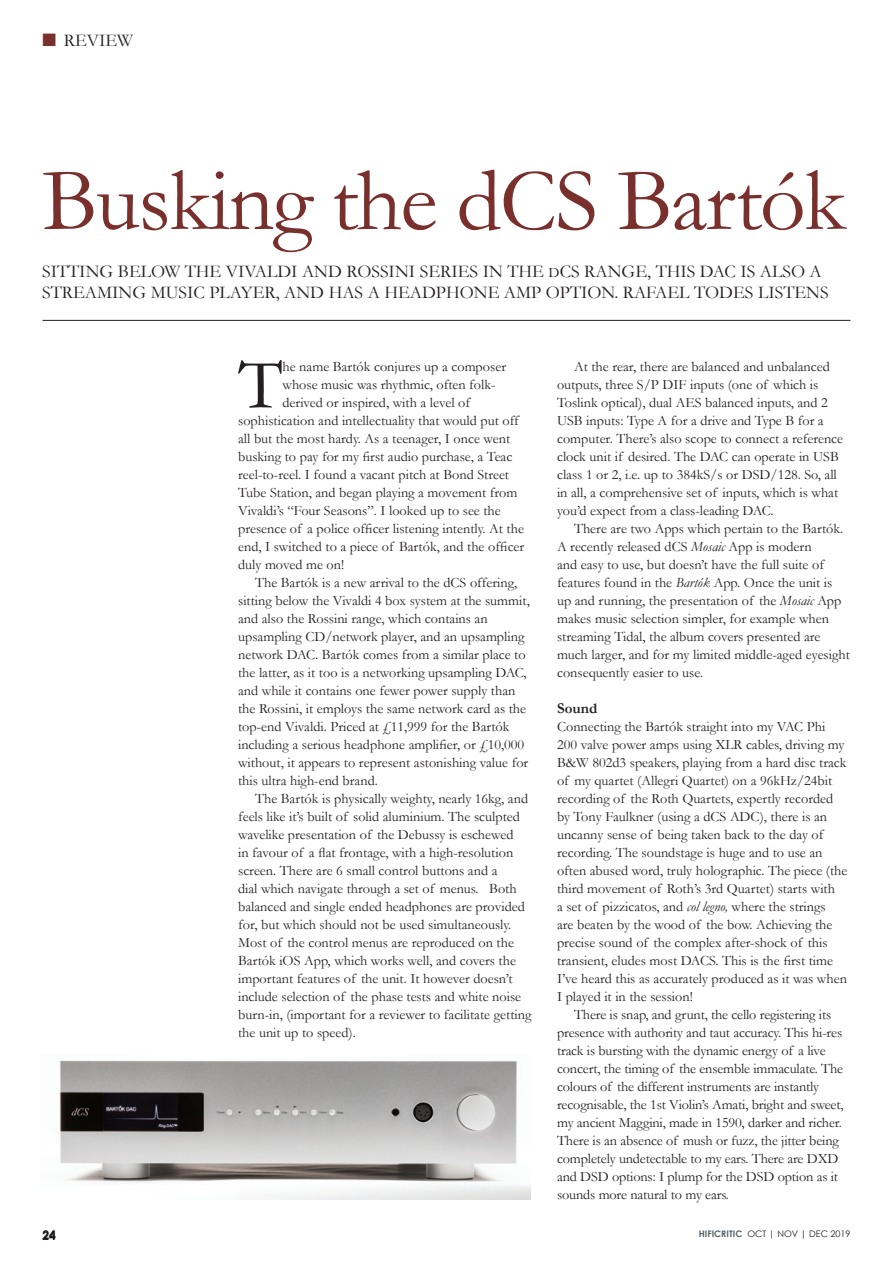
<style>
.page{position:relative;width:893px;height:1263px;background:#fff}
.page>*{position:absolute;margin:0;border:0;box-sizing:border-box;transform-origin:0 0}
.Body_text_AGP{font:90px "Garamond";letter-spacing:-.02em;color:#792f2b}
.Body_text_AGP-2{font:72px "Garamond";color:#231f20}
.Body_text_AGP-3{font:18px/21px "Garamond";color:#231f20}
.heading_3{font:18px "Garamond";color:#231f20}
.Body_text_AGP-4{font:700 15px "Garamond";color:#231f20}
.Body_text_AGP-5{font:14.25px/18px "Garamond";color:#231f20}
.captions{font:700 12px "Century Gothic";color:#231f20}
.t1{font:9px "Century Gothic";color:#231f20}
.s1{color:#792f2b}
.s2{font-family:"Garamond SC800";font-size:14.4px}
.s3{font-style:italic}
.s4{font-weight:700;color:#586064}
</style>
<div class="page">
<hr style="left:43px;top:320px;width:807px;height:1px;background:#231f20">
<img style="left:59px;top:1060px;width:472px;height:139px">
<p class="heading_3" style="left:43px;top:30px;width:92px"><span class="s1">■</span> REVIEW</p>
<p class="Body_text_AGP" style="left:42px;top:147px;width:805px">Busking the dCS Bartók</p>
<p class="Body_text_AGP-3" style="left:42px;top:261px;width:788px">SITTING BELOW THE VIVALDI AND ROSSINI SERIES IN THE <span class="s2">d</span>CS RANGE, THIS DAC IS ALSO A<br>STREAMING MUSIC PLAYER, AND HAS A HEADPHONE AMP OPTION. RAFAEL TODES LISTENS</p>
<p class="captions" style="left:43px;top:1228px;width:15px">24</p>
<p class="Body_text_AGP-2" style="left:238px;top:341px;width:46px">T</p>
<p class="Body_text_AGP-5" style="left:283px;top:357px;width:225px">he name Bartók conjures up a composer</p>
<p class="Body_text_AGP-5" style="left:283px;top:375px;width:215px">whose music was rhythmic, often folk-</p>
<p class="Body_text_AGP-5" style="left:283px;top:393px;width:189px">derived or inspired, with a level of</p>
<p class="Body_text_AGP-5" style="left:238px;top:411px;width:282px">sophistication and intellectuality that would put off</p>
<p class="Body_text_AGP-5" style="left:238px;top:429px;width:274px">all but the most hardy. As a teenager, I once went</p>
<p class="Body_text_AGP-5" style="left:238px;top:447px;width:276px">busking to pay for my first audio purchase, a Teac</p>
<p class="Body_text_AGP-5" style="left:238px;top:465px;width:272px">reel-to-reel. I found a vacant pitch at Bond Street</p>
<p class="Body_text_AGP-5" style="left:238px;top:483px;width:281px">Tube Station, and began playing a movement from</p>
<p class="Body_text_AGP-5" style="left:238px;top:501px;width:264px">Vivaldi’s “Four Seasons”. I looked up to see the</p>
<p class="Body_text_AGP-5" style="left:238px;top:519px;width:287px">presence of a police officer listening intently. At the</p>
<p class="Body_text_AGP-5" style="left:238px;top:537px;width:288px">end, I switched to a piece of Bartók, and the officer</p>
<p class="Body_text_AGP-5" style="left:238px;top:555px;width:108px">duly moved me on!</p>
<p class="Body_text_AGP-5" style="left:238px;top:573px;width:293px;text-indent:17px">The Bartók is a new arrival to the dCS offering, sitting below the Vivaldi 4 box system at the summit, and also the Rossini range, which contains an upsampling CD/network player, and an upsampling network DAC. Bartók comes from a similar place to the latter, as it too is a networking upsampling DAC, and while it contains one fewer power supply than the Rossini, it employs the same network card as the top-end Vivaldi. Priced at £11,999 for the Bartók including a serious headphone amplifier, or £10,000 without, it appears to represent astonishing value for this ultra high-end brand.</p>
<p class="Body_text_AGP-5" style="left:238px;top:789px;width:295px;text-indent:17px">The Bartók is physically weighty, nearly 16kg, and feels like it’s built of solid aluminium. The sculpted wavelike presentation of the Debussy is eschewed<br>in favour of a flat frontage, with a high-resolution screen. There are 6 small control buttons and a<br>dial which navigate through a set of menus. Both balanced and single ended headphones are provided for, but which should not be used simultaneously.<br>Most of the control menus are reproduced on the Bartók iOS App, which works well, and covers the important features of the unit. It however doesn’t include selection of the phase tests and white noise burn-in, (important for a reviewer to facilitate getting the unit up to speed).</p>
<p class="Body_text_AGP-5" style="left:557px;top:357px;width:288px;text-indent:17px">At the rear, there are balanced and unbalanced outputs, three S/P DIF inputs (one of which is Toslink optical), dual AES balanced inputs, and 2<br>USB inputs: Type A for a drive and Type B for a computer. There’s also scope to connect a reference clock unit if desired. The DAC can operate in USB class 1 or 2, i.e. up to 384kS/s or DSD/128. So, all in all, a comprehensive set of inputs, which is what you’d expect from a class-leading DAC.</p>
<p class="Body_text_AGP-5" style="left:557px;top:519px;width:294px;text-indent:17px">There are two Apps which pertain to the Bartók.<br>A recently released dCS <span class="s3">Mosaic</span> App is modern<br>and easy to use, but doesn’t have the full suite of features found in the <span class="s3">Bartók</span> App. Once the unit is up and running, the presentation of the <span class="s3">Mosaic</span> App makes music selection simpler, for example when streaming Tidal, the album covers presented are much larger, and for my limited middle-aged eyesight consequently easier to use.</p>
<p class="Body_text_AGP-4" style="left:557px;top:699px;width:42px">Sound</p>
<p class="Body_text_AGP-5" style="left:557px;top:717px;width:292px">Connecting the Bartók straight into my VAC Phi 200 valve power amps using XLR cables, driving my B&amp;W 802d3 speakers, playing from a hard disc track of my quartet (Allegri Quartet) on a 96kHz/24bit recording of the Roth Quartets, expertly recorded by Tony Faulkner (using a dCS ADC), there is an uncanny sense of being taken back to the day of recording. The soundstage is huge and to use an often abused word, truly holographic. The piece (the third movement of Roth’s 3rd Quartet) starts with<br>a set of pizzicatos, and <span class="s3">col legno,</span> where the strings<br>are beaten by the wood of the bow. Achieving the precise sound of the complex after-shock of this transient, eludes most DACS. This is the first time I’ve heard this as accurately produced as it was when I played it in the session!</p>
<p class="Body_text_AGP-5" style="left:557px;top:1005px;width:288px;text-indent:17px">There is snap, and grunt, the cello registering its presence with authority and taut accuracy. This hi-res track is bursting with the dynamic energy of a live concert, the timing of the ensemble immaculate. The colours of the different instruments are instantly recognisable, the 1st Violin’s Amati, bright and sweet, my ancient Maggini, made in 1590, darker and richer.<br>There is an absence of mush or fuzz, the jitter being completely undetectable to my ears. There are DXD and DSD options: I plump for the DSD option as it sounds more natural to my ears.</p>
<p class="t1" style="left:699px;top:1228px;width:153px"><span class="s4">HIFICRITIC</span> OCT | NOV | DEC 2019</p>
</div>
